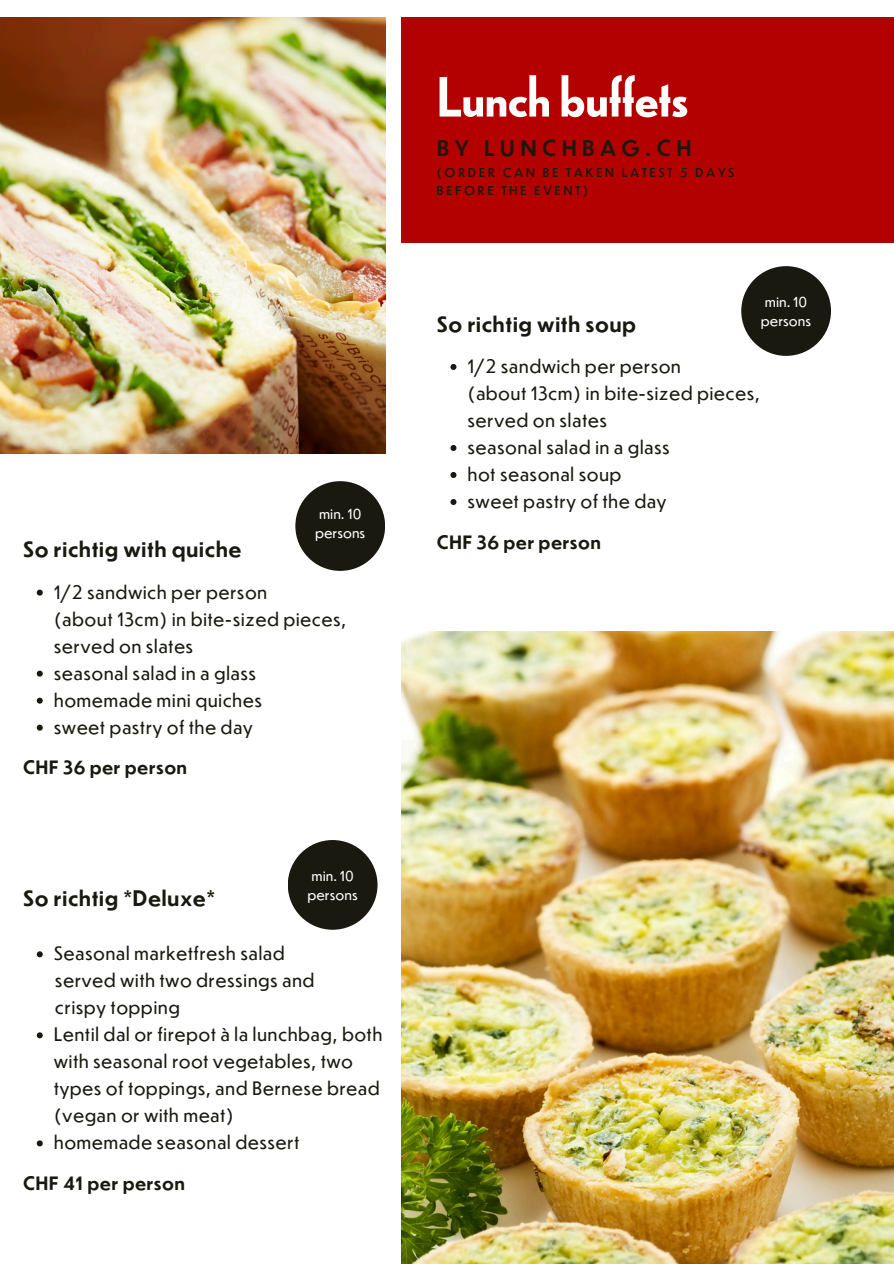
<style>
.page{position:relative;width:894px;height:1264px;background:#fff}
.page>*{position:absolute;margin:0;border:0;box-sizing:border-box;transform-origin:0 0}
.t1{font:500 52.95px "Dunbar Low";color:#fff}
.t2{font:500 21.15px "Dunbar Text";letter-spacing:.25em;color:#191910}
.t3{font:700 21px "Dunbar Text";letter-spacing:.02em;color:#191910}
.t4{font:18px/27px "Dunbar Text";letter-spacing:.02em;color:#191910}
.t5{font:700 18px "Dunbar Text";letter-spacing:.02em;color:#191910}
.t6{font:13.5px/18.9px "Dunbar Text";color:#fff;text-align:center}
.t7{font:12px/17.5px "Dunbar Low";letter-spacing:.25em;color:#191910}
</style>
<div class="page">
<img style="left:0;top:18px;width:385px;height:435px">
<div style="left:401px;top:18px;width:492px;height:225px;background:#b30000"></div>
<img style="left:401px;top:631px;width:492px;height:632px">
<svg style="left:37px;top:589px;width:6px;height:6px"></svg>
<svg style="left:37px;top:670px;width:6px;height:6px"></svg>
<svg style="left:37px;top:697px;width:6px;height:6px"></svg>
<svg style="left:37px;top:724px;width:6px;height:6px"></svg>
<div style="left:288px;top:840px;width:89px;height:89px;background:#191910;border-radius:50%"></div>
<svg style="left:37px;top:951px;width:6px;height:6px"></svg>
<svg style="left:37px;top:1032px;width:6px;height:6px"></svg>
<svg style="left:37px;top:1140px;width:6px;height:6px"></svg>
<div style="left:295px;top:481px;width:90px;height:90px;background:#191910;border-radius:50%"></div>
<svg style="left:450px;top:364px;width:6px;height:6px"></svg>
<svg style="left:450px;top:445px;width:6px;height:6px"></svg>
<svg style="left:450px;top:472px;width:6px;height:6px"></svg>
<svg style="left:450px;top:499px;width:6px;height:6px"></svg>
<div style="left:741px;top:266px;width:89px;height:90px;background:#191910;border-radius:50%"></div>
<p class="t6" style="left:315px;top:504px;width:52px">min. 10 persons</p>
<p class="t3" style="left:23px;top:535px;width:220px">So richtig with quiche</p>
<h1 class="t4" style="left:54px;top:577px;width:294px">1/2 sandwich per person<br>(about 13cm) in bite-sized pieces, served on slates</h1>
<h5 class="t4" style="left:54px;top:658px;width:204px">seasonal salad in a glass</h5>
<p class="t4" style="left:54px;top:685px;width:210px">homemade mini quiches</p>
<h2 class="t4" style="left:54px;top:712px;width:200px">sweet pastry of the day</h2>
<p class="t5" style="left:23px;top:755px;width:165px">CHF 36 per person</p>
<h3 class="t6" style="left:307px;top:866px;width:52px">min. 10 persons</h3>
<p class="t3" style="left:23px;top:883px;width:193px">So richtig *Deluxe*</p>
<h3 class="t4" style="left:54px;top:939px;width:232px">Seasonal marketfresh salad</h3>
<p class="t4" style="left:55px;top:966px;width:261px">served with two dressings and crispy topping</p>
<h2 class="t4" style="left:54px;top:1020px;width:330px">Lentil dal or firepot à la lunchbag, both with seasonal root vegetables, two types of toppings, and Bernese bread (vegan or with meat)</h2>
<p class="t4" style="left:54px;top:1128px;width:247px">homemade seasonal dessert</p>
<p class="t5" style="left:23px;top:1170px;width:163px">CHF 41 per person</p>
<p class="t1" style="left:437px;top:60px;width:253px">Lunch buffets</p>
<p class="t2" style="left:437px;top:134px;width:256px">BY LUNCHBAG.CH</p>
<p class="t7" style="left:437px;top:163px;width:299px">(ORDER CAN BE TAKEN LATEST 5 DAYS<br>BEFORE THE EVENT)</p>
<p class="t6" style="left:760px;top:292px;width:52px">min. 10 persons</p>
<p class="t3" style="left:437px;top:309px;width:201px">So richtig with soup</p>
<p class="t4" style="left:467px;top:352px;width:294px">1/2 sandwich per person<br>(about 13cm) in bite-sized pieces, served on slates</p>
<h2 class="t4" style="left:467px;top:433px;width:204px">seasonal salad in a glass</h2>
<p class="t4" style="left:467px;top:460px;width:155px">hot seasonal soup</p>
<h4 class="t4" style="left:467px;top:487px;width:200px">sweet pastry of the day</h4>
<p class="t5" style="left:437px;top:529px;width:165px">CHF 36 per person</p>
</div>
